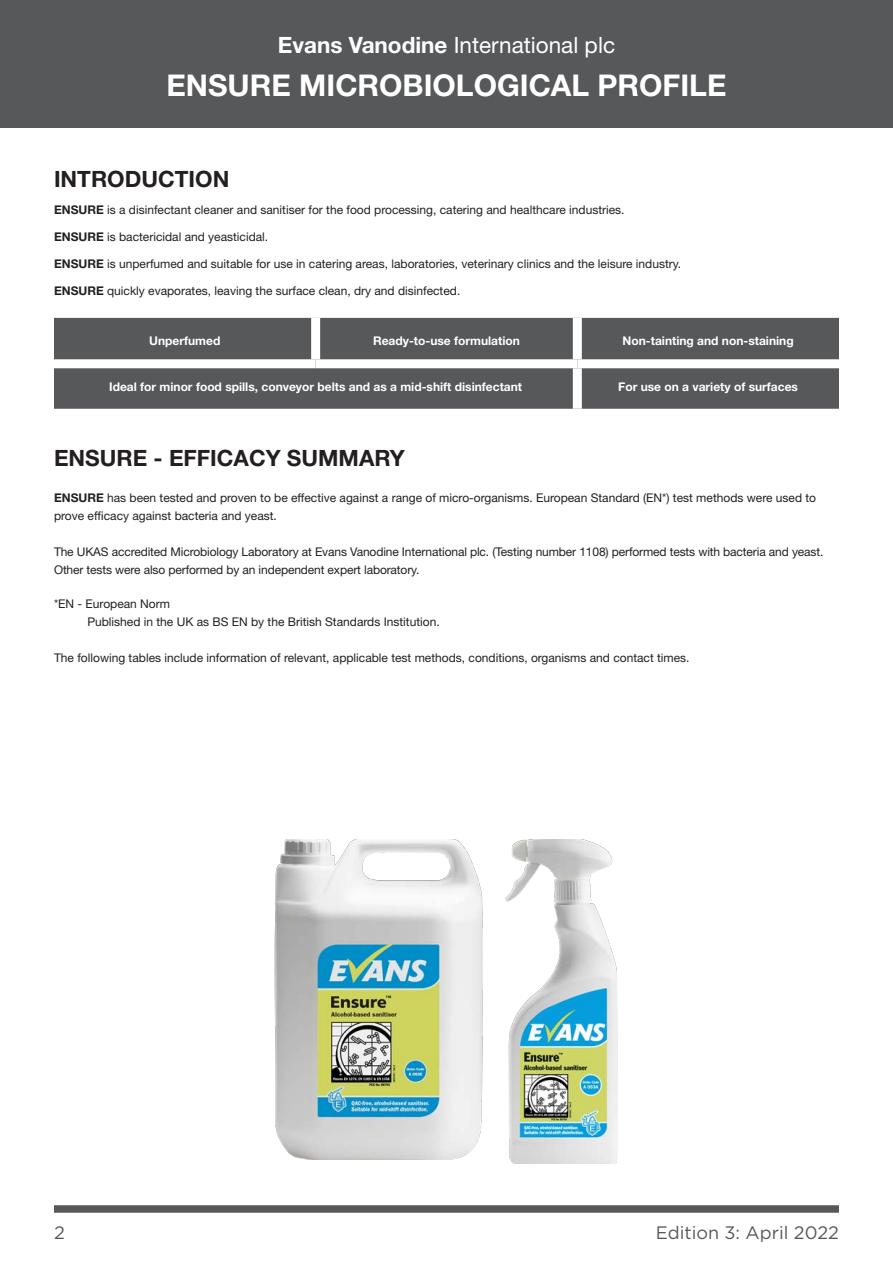
<style>
.page{position:relative;width:893px;height:1263px;background:#fff}
.page>*{position:absolute;margin:0;border:0;box-sizing:border-box;transform-origin:0 0}
.Product_Name{font:700 30px "Helvetica Neue LT Pro";color:#fff}
.t1{font:700 22.5px "Helvetica Neue LT Pro";color:#231f20}
.Product_Name-2{font:22.5px "Helvetica Neue LT Pro";color:#fff}
.t2{font:18px "Gotham";color:#57585a}
.t3{font:12px/18px "Helvetica Neue LT Pro";color:#231f20}
.t4{font:700 12px "Helvetica Neue LT Pro";color:#fff}
.s1{font-weight:700}
</style>
<div class="page">
<div style="left:0;top:0;width:893px;height:128px;background:#57585a"></div>
<div style="left:54px;top:1205px;width:785px;height:8px;background:#57585a"></div>
<div style="left:54px;top:318px;width:785px;height:91px;background:#57585a"></div>
<div style="left:311px;top:318px;width:9px;height:41px;background:#fff"></div>
<div style="left:573px;top:318px;width:9px;height:41px;background:#fff"></div>
<div style="left:54px;top:359px;width:262px;height:9px;background:#fff"></div>
<div style="left:316px;top:359px;width:261px;height:9px;background:#fff"></div>
<div style="left:577px;top:359px;width:262px;height:9px;background:#fff"></div>
<div style="left:573px;top:368px;width:9px;height:41px;background:#fff"></div>
<img style="left:274px;top:839px;width:209px;height:321px">
<img style="left:506px;top:839px;width:112px;height:324px">
<p class="Product_Name-2" style="left:278px;top:31px;width:339px"><span class="s1">Evans Vanodine</span> International plc</p>
<p class="Product_Name" style="left:166px;top:67px;width:561px">ENSURE MICROBIOLOGICAL PROFILE</p>
<p class="t1" style="left:54px;top:164px;width:177px">INTRODUCTION</p>
<p class="t3" style="left:54px;top:200px;width:572px"><span class="s1">ENSURE</span> is a disinfectant cleaner and sanitiser for the food processing, catering and healthcare industries.</p>
<p class="t3" style="left:54px;top:227px;width:216px"><span class="s1">ENSURE</span> is bactericidal and yeasticidal.</p>
<p class="t3" style="left:54px;top:254px;width:629px"><span class="s1">ENSURE</span> is unperfumed and suitable for use in catering areas, laboratories, veterinary clinics and the leisure industry.</p>
<p class="t3" style="left:54px;top:281px;width:408px"><span class="s1">ENSURE</span> quickly evaporates, leaving the surface clean, dry and disinfected.</p>
<p class="t4" style="left:149px;top:333px;width:73px">Unperfumed</p>
<p class="t4" style="left:373px;top:333px;width:148px">Ready-to-use formulation</p>
<p class="t4" style="left:623px;top:333px;width:173px">Non-tainting and non-staining</p>
<p class="t4" style="left:109px;top:379px;width:414px">Ideal for minor food spills, conveyor belts and as a mid-shift disinfectant</p>
<p class="t4" style="left:618px;top:379px;width:181px">For use on a variety of surfaces</p>
<p class="t1" style="left:54px;top:443px;width:352px">ENSURE - EFFICACY SUMMARY</p>
<p class="t3" style="left:54px;top:488px;width:764px"><span class="s1">ENSURE</span> has been tested and proven to be effective against a range of micro-organisms. European Standard (EN*) test methods were used to prove efficacy against bacteria and yeast.</p>
<p class="t3" style="left:54px;top:542px;width:771px">The UKAS accredited Microbiology Laboratory at Evans Vanodine International plc. (Testing number 1108) performed tests with bacteria and yeast.<br>Other tests were also performed by an independent expert laboratory.</p>
<p class="t3" style="left:54px;top:594px;width:118px">*EN - European Norm</p>
<p class="t3" style="left:87px;top:612px;width:354px">Published in the UK as BS EN by the British Standards Institution.</p>
<p class="t3" style="left:54px;top:648px;width:637px">The following tables include information of relevant, applicable test methods, conditions, organisms and contact times.</p>
<p class="t2" style="left:54px;top:1221px;width:12px">2</p>
<p class="t2" style="left:656px;top:1221px;width:185px">Edition 3: April 2022</p>
</div>
